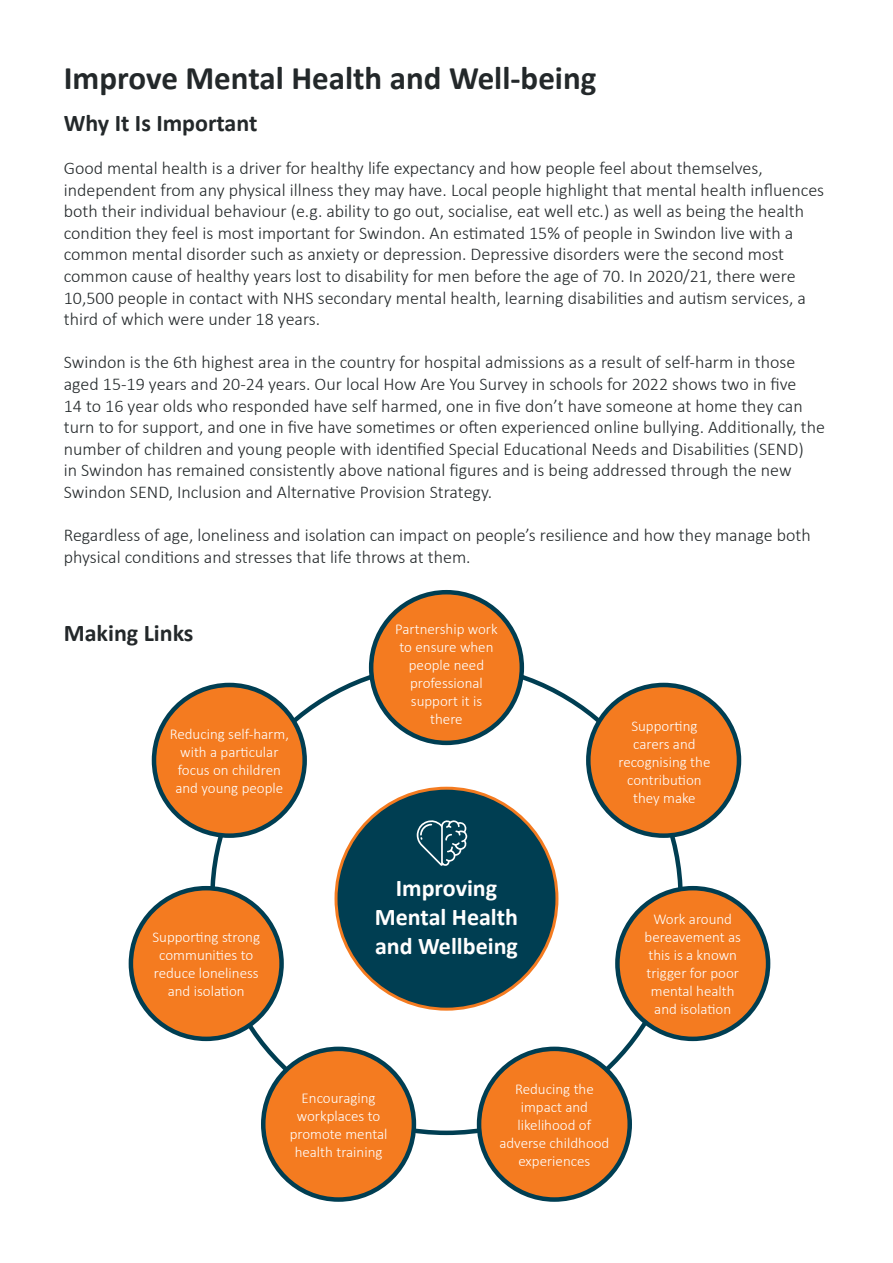
<style>
.page{position:relative;width:893px;height:1263px;background:#fff}
.page>*{position:absolute;margin:0;border:0;box-sizing:border-box;transform-origin:0 0}
.t1{font:700 33px "Calibri";color:#23282a}
.t2{font:700 24px/28.8px "Calibri";color:#fff;text-align:center}
.t3{font:700 24px "Calibri";color:#23282a}
.t4{font:300 18px/21.6px "Calibri";color:#23282a}
.t5{font:300 15px/18px "Calibri";color:#fff;text-align:center}
</style>
<div class="page">
<div style="left:336px;top:788px;width:221px;height:221px;background:#003e52;border-radius:50%"></div>
<div style="left:371px;top:592px;width:151px;height:151px;background:#f47b20;border-radius:50%"></div>
<div style="left:369px;top:590px;width:155px;height:155px;border:4px solid #003e52;border-radius:50%"></div>
<div style="left:154px;top:685px;width:151px;height:151px;background:#f47b20;border-radius:50%"></div>
<div style="left:152px;top:683px;width:155px;height:155px;border:4px solid #003e52;border-radius:50%"></div>
<div style="left:588px;top:685px;width:151px;height:151px;background:#f47b20;border-radius:50%"></div>
<div style="left:586px;top:683px;width:155px;height:155px;border:4px solid #003e52;border-radius:50%"></div>
<div style="left:131px;top:888px;width:151px;height:151px;background:#f47b20;border-radius:50%"></div>
<div style="left:129px;top:886px;width:155px;height:155px;border:4px solid #003e52;border-radius:50%"></div>
<div style="left:617px;top:888px;width:151px;height:151px;background:#f47b20;border-radius:50%"></div>
<div style="left:615px;top:886px;width:155px;height:155px;border:4px solid #003e52;border-radius:50%"></div>
<div style="left:263px;top:1049px;width:151px;height:150px;background:#f47b20;border-radius:50%"></div>
<div style="left:261px;top:1046px;width:155px;height:156px;border:4px solid #003e52;border-radius:50%"></div>
<div style="left:479px;top:1049px;width:151px;height:150px;background:#f47b20;border-radius:50%"></div>
<div style="left:477px;top:1046px;width:155px;height:156px;border:4px solid #003e52;border-radius:50%"></div>
<svg style="left:416px;top:820px;width:51px;height:46px"></svg>
<h1 class="t1" style="left:64px;top:56px;width:534px">Improve Mental Health and Well-being</h1>
<h2 class="t3" style="left:64px;top:107px;width:195px">Why It Is Important</h2>
<p class="t4" style="left:64px;top:157px;width:762px">Good mental health is a driver for healthy life expectancy and how people feel about themselves, independent from any physical illness they may have. Local people highlight that mental health influences both their individual behaviour (e.g. ability to go out, socialise, eat well etc.) as well as being the health condition they feel is most important for Swindon. An estimated 15% of people in Swindon live with a common mental disorder such as anxiety or depression. Depressive disorders were the second most common cause of healthy years lost to disability for men before the age of 70. In 2020/21, there were 10,500 people in contact with NHS secondary mental health, learning disabilities and autism services, a third of which were under 18 years.</p>
<p class="t4" style="left:64px;top:351px;width:763px">Swindon is the 6th highest area in the country for hospital admissions as a result of self-harm in those aged 15-19 years and 20-24 years. Our local How Are You Survey in schools for 2022 shows two in five<br>14 to 16 year olds who responded have self harmed, one in five don’t have someone at home they can turn to for support, and one in five have sometimes or often experienced online bullying. Additionally, the number of children and young people with identified Special Educational Needs and Disabilities (SEND)<br>in Swindon has remained consistently above national figures and is being addressed through the new Swindon SEND, Inclusion and Alternative Provision Strategy.</p>
<p class="t4" style="left:64px;top:524px;width:749px">Regardless of age, loneliness and isolation can impact on people’s resilience and how they manage both physical conditions and stresses that life throws at them.</p>
<h2 class="t3" style="left:64px;top:618px;width:131px">Making Links</h2>
<p class="t5" style="left:170px;top:725px;width:121px">Reducing self-harm, with a particular focus on children and young people</p>
<p class="t5" style="left:395px;top:620px;width:104px">Partnership work to ensure when people need professional support it is there</p>
<p class="t5" style="left:618px;top:717px;width:94px">Supporting carers and recognising the contribution they make</p>
<p class="t5" style="left:152px;top:928px;width:109px">Supporting strong communities to reduce loneliness and isolation</p>
<h2 class="t2" style="left:375px;top:874px;width:145px">Improving<br>Mental Health and Wellbeing</h2>
<p class="t5" style="left:290px;top:1089px;width:99px">Encouraging workplaces to promote mental health training</p>
<p class="t5" style="left:499px;top:1080px;width:112px">Reducing the impact and likelihood of adverse childhood experiences</p>
<p class="t5" style="left:645px;top:910px;width:98px">Work around bereavement as this is a known trigger for poor mental health and isolation</p>
</div>
